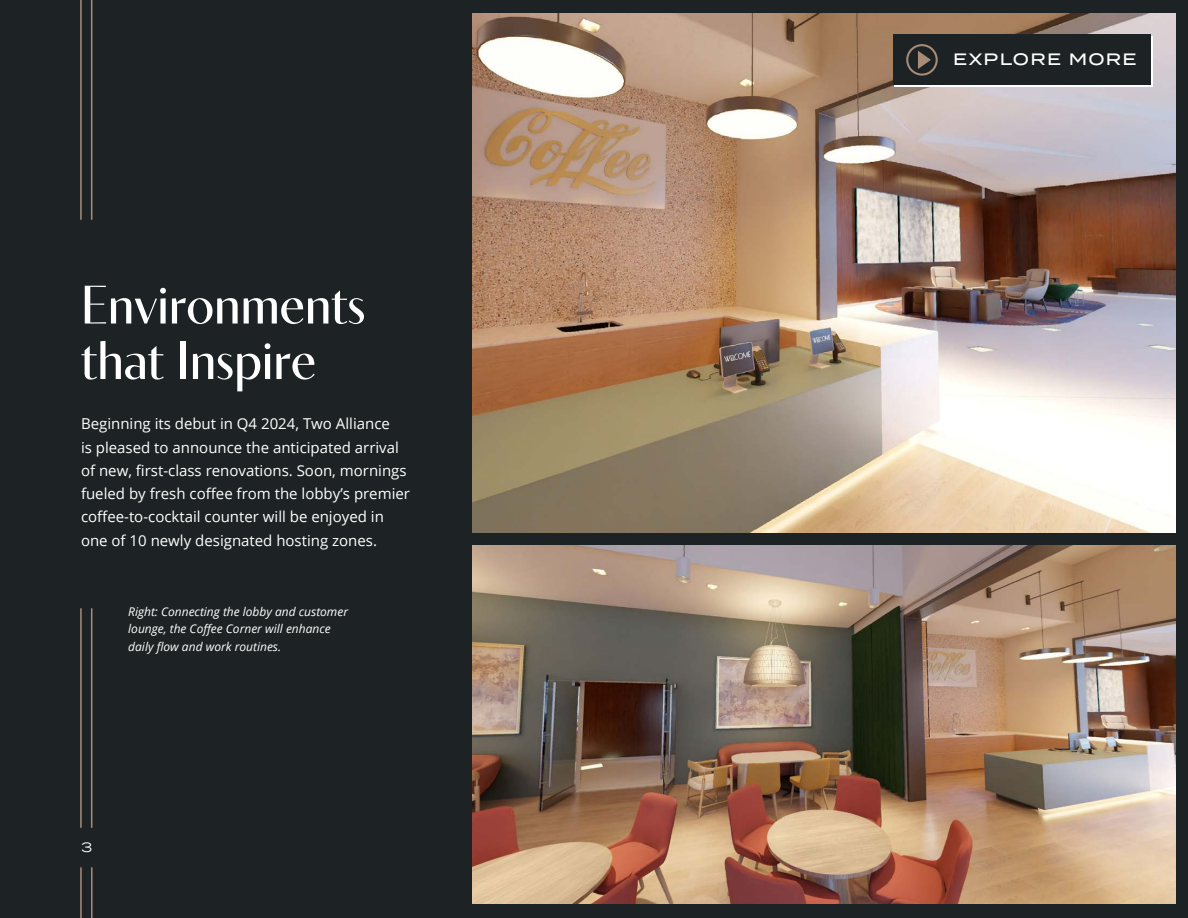
<style>
.page{position:relative;width:1188px;height:918px;background:#1d2324}
.page>*{position:absolute;margin:0;border:0;box-sizing:border-box;transform-origin:0 0}
.t1{font:500 54px/55.5px "Contralto";color:#fff}
.t2{font:500 16.5px "Termina";letter-spacing:.08em;color:#fff}
.t3{font:15px/23.2px "Open Sans";color:#fff}
.t4{font:13.5px "Termina";color:#fff}
.t5{font:italic 12px/17.2px "Open Sans";color:#fff}
</style>
<div class="page">
<img style="left:472px;top:14px;width:703px;height:518px">
<img style="left:472px;top:545px;width:703px;height:359px">
<hr style="left:80px;top:867px;width:2px;height:51px;background:#ab8c77">
<hr style="left:91px;top:867px;width:2px;height:51px;background:#ab8c77">
<hr style="left:91px;top:0;width:1px;height:220px;background:#ab8c77">
<hr style="left:80px;top:0;width:2px;height:220px;background:#ab8c77">
<hr style="left:91px;top:608px;width:1px;height:220px;background:#ab8c77">
<hr style="left:80px;top:608px;width:2px;height:220px;background:#ab8c77">
<div style="left:895px;top:37px;width:258px;height:50px;background:#fff"></div>
<div style="left:893px;top:35px;width:257px;height:50px;background:#1d2324"></div>
<div style="left:906px;top:44px;width:32px;height:32px;border:2px solid #a88c77;border-radius:50%"></div>
<svg style="left:918px;top:51px;width:13px;height:18px"></svg>
<h1 class="t1" style="left:81px;top:273px;width:286px">Environments that Inspire</h1>
<p class="t3" style="left:81px;top:412px;width:331px">Beginning its debut in Q4 2024, Two Alliance<br>is pleased to announce the anticipated arrival of new, first-class renovations. Soon, mornings fueled by fresh coffee from the lobby’s premier coffee-to-cocktail counter will be enjoyed in one of 10 newly designated hosting zones.</p>
<p class="t5" style="left:128px;top:603px;width:221px">Right: Connecting the lobby and customer lounge, the Coffee Corner will enhance daily flow and work routines.</p>
<p class="t4" style="left:81px;top:837px;width:13px">3</p>
<p class="t2" style="left:953px;top:47px;width:185px">EXPLORE MORE</p>
</div>
